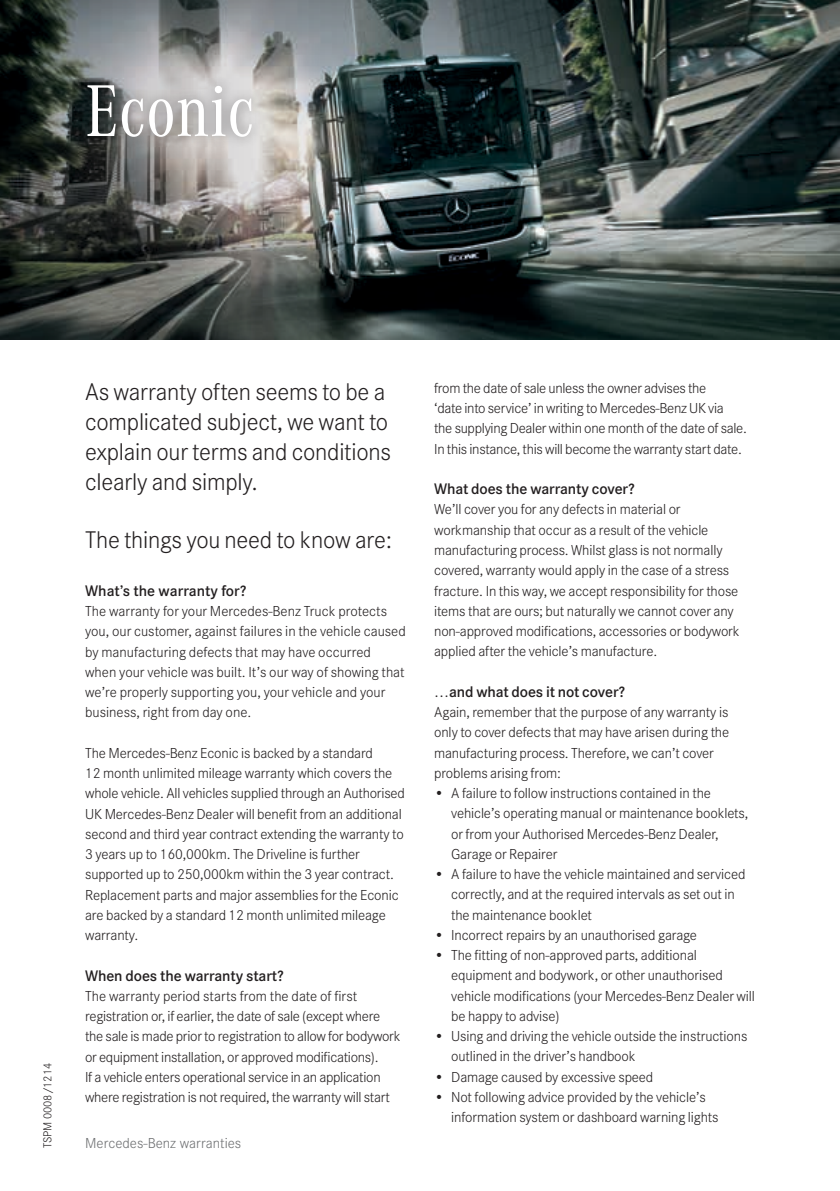
<style>
.page{position:relative;width:840px;height:1191px;background:#fff}
.page>*{position:absolute;margin:0;border:0;box-sizing:border-box;transform-origin:0 0}
.t1{font:76px "Corporate A Con";color:#fff}
.t2{font:300 25px/30px "Corporate S";letter-spacing:-.01em;color:#231f20}
.t3{font:300 15px/20.2px "Corporate S";letter-spacing:-.01em;color:#231f20}
.t4{font:500 15px "Corporate SBQ";letter-spacing:-.01em;color:#231f20}
.t5{font:300 15px "Corporate S";color:#6d6f71}
.t6{font:300 12px "Corporate S";letter-spacing:-.01em;color:#231f20}
</style>
<div class="page">
<img style="left:420px;top:0;width:419px;height:339px">
<svg style="left:0;top:0;width:420px;height:339px;background:#575c5a"></svg>
<div style="left:77px;top:73px;width:186px;height:75px;background:#231f20;opacity:.5"></div>
<h1 class="t1" style="left:85px;top:70px;width:171px">Econic</h1>
<p class="t6" style="left:41px;top:1148px;width:87px;rotate:-90deg">TSPM 0008/1214</p>
<h2 class="t2" style="left:85px;top:377px;width:307px">As warranty often seems to be a complicated subject, we want to explain our terms and conditions clearly and simply.</h2>
<h2 class="t2" style="left:85px;top:525px;width:308px">The things you need to know are:</h2>
<p class="t4" style="left:85px;top:581px;width:163px">What’s the warranty for?</p>
<p class="t3" style="left:85px;top:601px;width:322px">The warranty for your Mercedes-Benz Truck protects you, our customer, against failures in the vehicle caused by manufacturing defects that may have occurred when your vehicle was built. It’s our way of showing that we’re properly supporting you, your vehicle and your business, right from day one.</p>
<p class="t3" style="left:85px;top:743px;width:321px">The Mercedes-Benz Econic is backed by a standard<br>12 month unlimited mileage warranty which covers the whole vehicle. All vehicles supplied through an Authorised UK Mercedes-Benz Dealer will benefit from an additional second and third year contract extending the warranty to 3 years up to 160,000km. The Driveline is further supported up to 250,000km within the 3 year contract.<br>Replacement parts and major assemblies for the Econic are backed by a standard 12 month unlimited mileage warranty.</p>
<p class="t4" style="left:85px;top:966px;width:200px">When does the warranty start?</p>
<p class="t3" style="left:85px;top:986px;width:317px">The warranty period starts from the date of first registration or, if earlier, the date of sale (except where the sale is made prior to registration to allow for bodywork or equipment installation, or approved modifications).<br>If a vehicle enters operational service in an application where registration is not required, the warranty will start</p>
<p class="t5" style="left:85px;top:1135px;width:157px">Mercedes-Benz warranties</p>
<p class="t3" style="left:434px;top:378px;width:314px">from the date of sale unless the owner advises the<br>‘date into service’ in writing to Mercedes-Benz UK via<br>the supplying Dealer within one month of the date of sale.<br>In this instance, this will become the warranty start date.</p>
<p class="t4" style="left:434px;top:480px;width:202px">What does the warranty cover?</p>
<p class="t3" style="left:434px;top:499px;width:307px">We’ll cover you for any defects in material or workmanship that occur as a result of the vehicle manufacturing process. Whilst glass is not normally covered, warranty would apply in the case of a stress fracture. In this way, we accept responsibility for those items that are ours; but naturally we cannot cover any non-approved modifications, accessories or bodywork applied after the vehicle’s manufacture.</p>
<p class="t4" style="left:434px;top:682px;width:192px">…and what does it not cover?</p>
<p class="t3" style="left:434px;top:702px;width:296px">Again, remember that the purpose of any warranty is only to cover defects that may have arisen during the manufacturing process. Therefore, we can’t cover problems arising from:</p>
<p class="t3" style="left:451px;top:783px;width:298px;text-indent:-17px">• A failure to follow instructions contained in the vehicle’s operating manual or maintenance booklets, or from your Authorised Mercedes-Benz Dealer, Garage or Repairer</p>
<p class="t3" style="left:451px;top:864px;width:295px;text-indent:-17px">• A failure to have the vehicle maintained and serviced correctly, and at the required intervals as set out in the maintenance booklet</p>
<p class="t3" style="left:434px;top:925px;width:264px">• Incorrect repairs by an unauthorised garage</p>
<p class="t3" style="left:451px;top:945px;width:305px;text-indent:-17px">• The fitting of non-approved parts, additional equipment and bodywork, or other unauthorised vehicle modifications (your Mercedes-Benz Dealer will be happy to advise)</p>
<p class="t3" style="left:451px;top:1026px;width:297px;text-indent:-17px">• Using and driving the vehicle outside the instructions outlined in the driver’s handbook</p>
<p class="t3" style="left:434px;top:1066px;width:220px">• Damage caused by excessive speed</p>
<p class="t3" style="left:451px;top:1087px;width:269px;text-indent:-17px">• Not following advice provided by the vehicle’s information system or dashboard warning lights</p>
</div>
